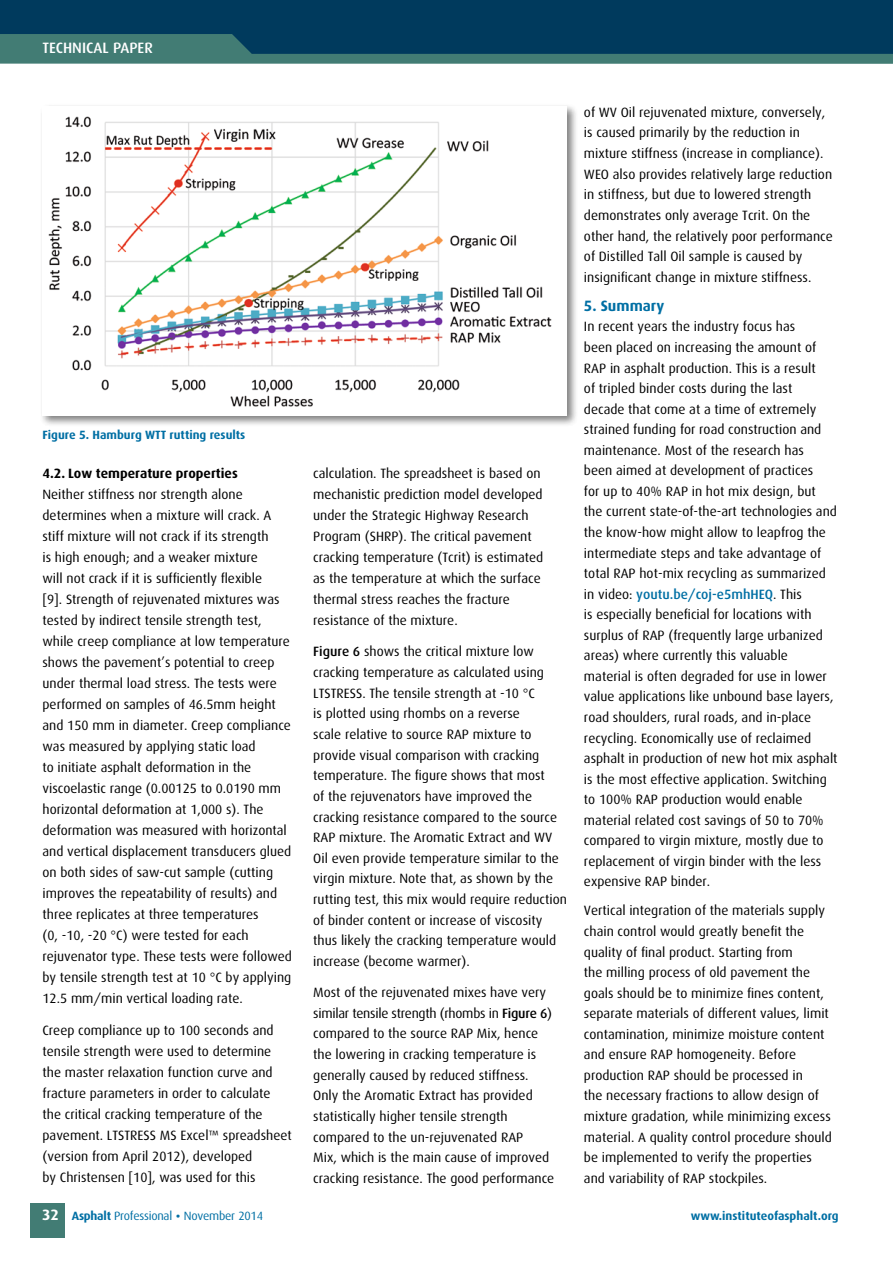
<style>
.page{position:relative;width:893px;height:1263px;background:#fff}
.page>*{position:absolute;margin:0;border:0;box-sizing:border-box;transform-origin:0 0}
.t1{font:500 15px "Dax";color:#fff}
.Copy{font:700 15px "Dax";color:#006fa4}
.Copy-2{font:13.5px/20.5px "Dax";color:#000}
.Copy-3{font:700 13.5px "Dax";color:#000}
.Copy-4{font:700 12px "Dax";color:#006fa4}
.t2{font:12px "Dax";letter-spacing:-.02em;color:#006fa4}
.s1{font-weight:500}
.s2{font-weight:500;color:#006fa4}
.s3{font-weight:700;font-size:15px;color:#fff}
.s4{font-weight:700}
.s5{font-size:16.5px}
</style>
<div class="page">
<div style="left:30px;top:1203px;width:34px;height:34px;background:#427c74"></div>
<div style="left:0;top:0;width:893px;height:60px;background:#003a5d"></div>
<svg style="left:0;top:34px;width:893px;height:30px"></svg>
<div style="left:40px;top:103px;width:539px;height:324px;background:#000;opacity:.5"></div>
<div style="left:43px;top:106px;width:524px;height:310px;background:#fff"></div>
<img style="left:48px;top:116px;width:504px;height:291px">
<p class="t1" style="left:43px;top:40px;width:112px">TECHNICAL PAPER</p>
<p class="Copy-4" style="left:43px;top:428px;width:204px">Figure 5. Hamburg WTT rutting results</p>
<p class="Copy-3" style="left:43px;top:466px;width:197px">4.2. Low temperature properties</p>
<p class="Copy-2" style="left:43px;top:484px;width:251px;line-height:21px">Neither stiffness nor strength alone determines when a mixture will crack. A stiff mixture will not crack if its strength<br>is high enough; and a weaker mixture<br>will not crack if it is sufficiently flexible<br>[9]. Strength of rejuvenated mixtures was tested by indirect tensile strength test, while creep compliance at low temperature shows the pavement’s potential to creep under thermal load stress. The tests were performed on samples of 46.5mm height and 150 mm in diameter. Creep compliance was measured by applying static load<br>to initiate asphalt deformation in the viscoelastic range (0.00125 to 0.0190 mm horizontal deformation at 1,000 s). The deformation was measured with horizontal and vertical displacement transducers glued on both sides of saw-cut sample (cutting improves the repeatability of results) and three replicates at three temperatures<br>(0, -10, -20 °C) were tested for each rejuvenator type. These tests were followed by tensile strength test at 10 °C by applying 12.5 mm/min vertical loading rate.</p>
<p class="Copy-2" style="left:43px;top:1020px;width:251px;line-height:21px">Creep compliance up to 100 seconds and tensile strength were used to determine the master relaxation function curve and fracture parameters in order to calculate the critical cracking temperature of the pavement. LTSTRESS MS Excel™ spreadsheet (version from April 2012), developed<br>by Christensen [10], was used for this</p>
<p class="Copy-2" style="left:313px;top:463px;width:232px;line-height:21px">calculation. The spreadsheet is based on mechanistic prediction model developed under the Strategic Highway Research Program (SHRP). The critical pavement cracking temperature (Tcrit) is estimated as the temperature at which the surface thermal stress reaches the fracture resistance of the mixture.</p>
<p class="Copy-2" style="left:313px;top:642px;width:255px"><span class="s1">Figure 6</span> shows the critical mixture low cracking temperature as calculated using LTSTRESS. The tensile strength at -10 °C<br>is plotted using rhombs on a reverse<br>scale relative to source RAP mixture to provide visual comparison with cracking temperature. The figure shows that most<br>of the rejuvenators have improved the cracking resistance compared to the source RAP mixture. The Aromatic Extract and WV Oil even provide temperature similar to the virgin mixture. Note that, as shown by the rutting test, this mix would require reduction of binder content or increase of viscosity thus likely the cracking temperature would increase (become warmer).</p>
<p class="Copy-2" style="left:313px;top:982px;width:243px">Most of the rejuvenated mixes have very similar tensile strength (rhombs in <span class="s1">Figure 6</span>) compared to the source RAP Mix, hence the lowering in cracking temperature is generally caused by reduced stiffness.<br>Only the Aromatic Extract has provided statistically higher tensile strength compared to the un-rejuvenated RAP<br>Mix, which is the main cause of improved cracking resistance. The good performance</p>
<p class="Copy-2" style="left:584px;top:102px;width:250px">of WV Oil rejuvenated mixture, conversely, is caused primarily by the reduction in mixture stiffness (increase in compliance).<br>WEO also provides relatively large reduction in stiffness, but due to lowered strength demonstrates only average Tcrit. On the other hand, the relatively poor performance of Distilled Tall Oil sample is caused by insignificant change in mixture stiffness.</p>
<p class="Copy" style="left:584px;top:297px;width:82px">5. Summary</p>
<p class="Copy-2" style="left:584px;top:317px;width:255px">In recent years the industry focus has<br>been placed on increasing the amount of RAP in asphalt production. This is a result<br>of tripled binder costs during the last<br>decade that come at a time of extremely strained funding for road construction and maintenance. Most of the research has<br>been aimed at development of practices<br>for up to 40% RAP in hot mix design, but the current state-of-the-art technologies and the know-how might allow to leapfrog the intermediate steps and take advantage of total RAP hot-mix recycling as summarized in video: <span class="s2">youtu.be/coj-e5mhHEQ</span>. This<br>is especially beneficial for locations with surplus of RAP (frequently large urbanized areas) where currently this valuable material is often degraded for use in lower value applications like unbound base layers, road shoulders, rural roads, and in-place recycling. Economically use of reclaimed asphalt in production of new hot mix asphalt is the most effective application. Switching to 100% RAP production would enable material related cost savings of 50 to 70% compared to virgin mixture, mostly due to replacement of virgin binder with the less expensive RAP binder.</p>
<p class="Copy-2" style="left:584px;top:901px;width:249px">Vertical integration of the materials supply chain control would greatly benefit the quality of final product. Starting from<br>the milling process of old pavement the goals should be to minimize fines content, separate materials of different values, limit contamination, minimize moisture content and ensure RAP homogeneity. Before production RAP should be processed in<br>the necessary fractions to allow design of mixture gradation, while minimizing excess material. A quality control procedure should be implemented to verify the properties and variability of RAP stockpiles.</p>
<p class="t2" style="left:42px;top:1210px;width:222px"><span class="s3">32</span> <span class="s4">Asphalt</span> Professional <span class="s5">•</span> November 2014</p>
<p class="Copy-4" style="left:691px;top:1209px;width:149px">www.instituteofasphalt.org</p>
</div>
